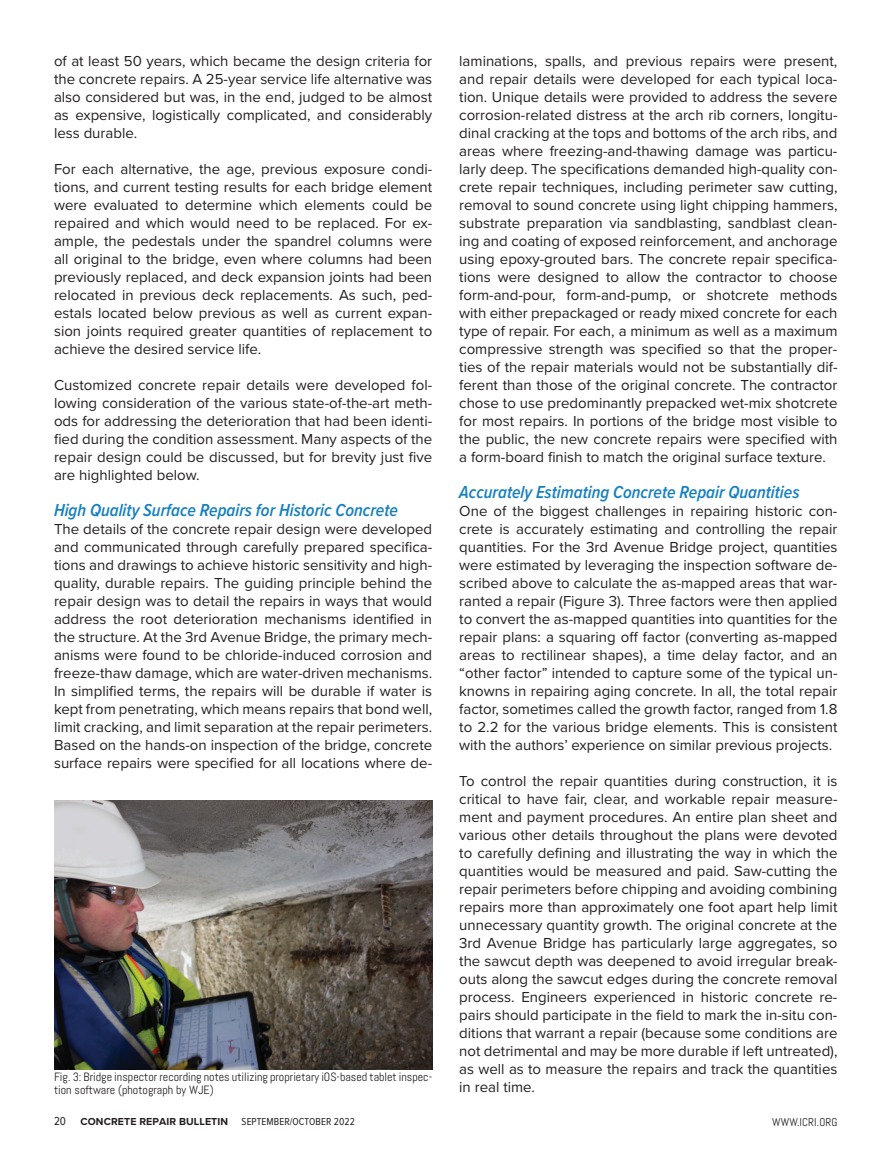
<style>
.page{position:relative;width:878px;height:1175px;background:#fff}
.page>*{position:absolute;margin:0;border:0;box-sizing:border-box;transform-origin:0 0}
.t1{font:italic 600 18px "Proxima Nova Cond";color:#1680bf}
.t2{font:15px/18px "Proxima Nova";color:#231f20;text-align:justify}
.t3{font:12px/13.5px "Abel";color:#231f20}
.t4{font:12px "Proxima Nova Cond";color:#231f20}
.t5{font:11.25px "Abel";letter-spacing:.01em;color:#231f20}
.t6{font:700 10.5px "Proxima Nova";letter-spacing:.01em;color:#231f20}
.t7{font:10.5px "Proxima Nova Cond";letter-spacing:.01em;color:#231f20}
</style>
<div class="page">
<img style="left:54px;top:800px;width:378px;height:269px">
<p class="t2" style="left:54px;top:51px;width:380px">of at least 50 years, which became the design criteria for the concrete repairs. A 25-year service life alternative was also considered but was, in the end, judged to be almost as expensive, logistically complicated, and considerably less durable.</p>
<p class="t2" style="left:54px;top:159px;width:380px">For each alternative, the age, previous exposure condi&shy;tions, and current testing results for each bridge element were evaluated to determine which elements could be repaired and which would need to be replaced. For ex&shy;ample, the pedestals under the spandrel columns were all original to the bridge, even where columns had been previously replaced, and deck expansion joints had been relocated in previous deck replacements. As such, ped&shy;estals located below previous as well as current expan&shy;sion joints required greater quantities of replacement to achieve the desired service life.</p>
<p class="t2" style="left:54px;top:375px;width:379px">Customized concrete repair details were developed fol&shy;lowing consideration of the various state-of-the-art meth&shy;ods for addressing the deterioration that had been identi&shy;fied during the condition assessment. Many aspects of the repair design could be discussed, but for brevity just five are highlighted below.</p>
<p class="t1" style="left:54px;top:497px;width:345px">High Quality Surface Repairs for Historic Concrete</p>
<p class="t2" style="left:54px;top:519px;width:380px">The details of the concrete repair design were developed and communicated through carefully prepared specifica&shy;tions and drawings to achieve historic sensitivity and high&shy;quality, durable repairs. The guiding principle behind the repair design was to detail the repairs in ways that would address the root deterioration mechanisms identified in the structure. At the 3rd Avenue Bridge, the primary mech&shy;anisms were found to be chloride-induced corrosion and freeze-thaw damage, which are water-driven mechanisms.<br>In simplified terms, the repairs will be durable if water is kept from penetrating, which means repairs that bond well, limit cracking, and limit separation at the repair perimeters.<br>Based on the hands-on inspection of the bridge, concrete surface repairs were specified for all locations where de-</p>
<p class="t3" style="left:54px;top:1069px;width:379px">Fig. 3: Bridge inspector recording notes utilizing proprietary iOS-based tablet inspec&shy;tion software (photograph by WJE)</p>
<p class="t2" style="left:459px;top:51px;width:380px">laminations, spalls, and previous repairs were present, and repair details were developed for each typical loca&shy;tion. Unique details were provided to address the severe corrosion-related distress at the arch rib corners, longitu&shy;dinal cracking at the tops and bottoms of the arch ribs, and areas where freezing-and-thawing damage was particu&shy;larly deep. The specifications demanded high-quality con&shy;crete repair techniques, including perimeter saw cutting, removal to sound concrete using light chipping hammers, substrate preparation via sandblasting, sandblast clean&shy;ing and coating of exposed reinforcement, and anchorage using epoxy-grouted bars. The concrete repair specifica&shy;tions were designed to allow the contractor to choose form-and-pour, form-and-pump, or shotcrete methods with either prepackaged or ready mixed concrete for each type of repair. For each, a minimum as well as a maximum compressive strength was specified so that the proper&shy;ties of the repair materials would not be substantially dif&shy;ferent than those of the original concrete. The contractor chose to use predominantly prepacked wet-mix shotcrete for most repairs. In portions of the bridge most visible to the public, the new concrete repairs were specified with a form-board finish to match the original surface texture.</p>
<p class="t1" style="left:459px;top:479px;width:342px">Accurately Estimating Concrete Repair Quantities</p>
<p class="t2" style="left:459px;top:501px;width:380px">One of the biggest challenges in repairing historic con&shy;crete is accurately estimating and controlling the repair quantities. For the 3rd Avenue Bridge project, quantities were estimated by leveraging the inspection software de&shy;scribed above to calculate the as-mapped areas that war&shy;ranted a repair (Figure 3). Three factors were then applied to convert the as-mapped quantities into quantities for the repair plans: a squaring off factor (converting as-mapped areas to rectilinear shapes), a time delay factor, and an “other factor” intended to capture some of the typical un&shy;knowns in repairing aging concrete. In all, the total repair factor, sometimes called the growth factor, ranged from 1.8 to 2.2 for the various bridge elements. This is consistent with the authors’ experience on similar previous projects.</p>
<p class="t2" style="left:459px;top:771px;width:380px">To control the repair quantities during construction, it is critical to have fair, clear, and workable repair measure&shy;ment and payment procedures. An entire plan sheet and various other details throughout the plans were devoted to carefully defining and illustrating the way in which the quantities would be measured and paid. Saw-cutting the repair perimeters before chipping and avoiding combining repairs more than approximately one foot apart help limit unnecessary quantity growth. The original concrete at the 3rd Avenue Bridge has particularly large aggregates, so the sawcut depth was deepened to avoid irregular break&shy;outs along the sawcut edges during the concrete removal process. Engineers experienced in historic concrete re&shy;pairs should participate in the field to mark the in-situ con&shy;ditions that warrant a repair (because some conditions are not detrimental and may be more durable if left untreated), as well as to measure the repairs and track the quantities in real time.</p>
<p class="t4" style="left:54px;top:1112px;width:14px">20</p>
<p class="t6" style="left:80px;top:1113px;width:149px">CONCRETE REPAIR BULLETIN</p>
<p class="t7" style="left:241px;top:1113px;width:115px">SEPTEMBER/OCTOBER 2022</p>
<p class="t5" style="left:772px;top:1114px;width:67px">WWW.ICRI.ORG</p>
</div>
